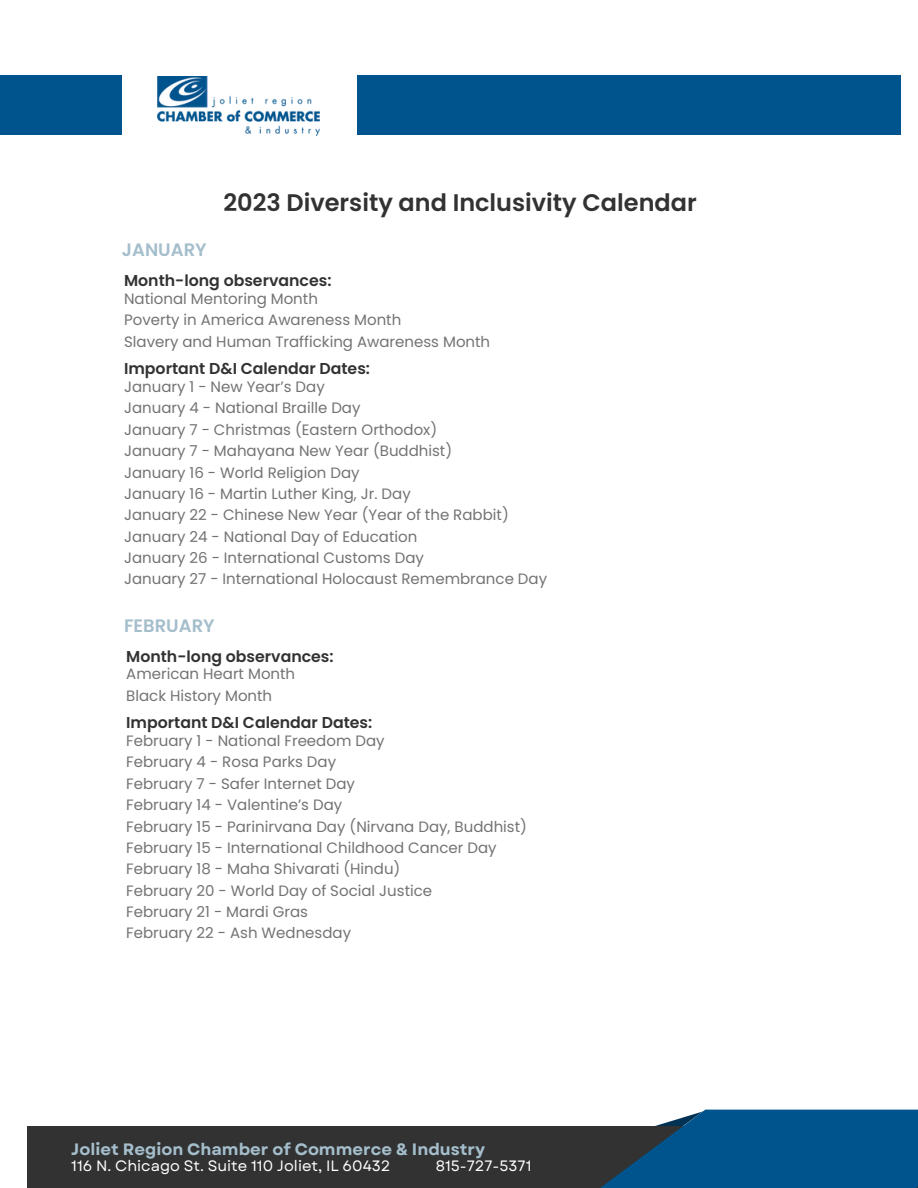
<style>
.page{position:relative;width:918px;height:1188px;background:#fff}
.page>*{position:absolute;margin:0;border:0;box-sizing:border-box;transform-origin:0 0}
.t1{font:600 24px "Poppins";color:#323232}
.t2{font:600 18px "Poppins";color:#a5becc}
.t3{font:700 16.5px "Garet";color:#a5becc}
.t4{font:600 15.75px "Poppins";color:#323232}
.t5{font:15px/21.3px "Poppins";color:#737373}
.t6{font:15px "Garet";color:#fff}
</style>
<div class="page">
<div style="left:27px;top:1126px;width:891px;height:62px;background:#323232"></div>
<div style="left:0;top:75px;width:121px;height:59px;background:#00548e"></div>
<div style="left:357px;top:75px;width:543px;height:59px;background:#00548e"></div>
<svg style="left:600px;top:1110px;width:318px;height:78px;fill:#00548e"></svg>
<img style="left:157px;top:76px;width:162px;height:60px">
<p class="t2" style="left:122px;top:238px;width:86px">JANUARY</p>
<h1 class="t1" style="left:223px;top:186px;width:475px">2023 Diversity and Inclusivity Calendar</h1>
<p class="t4" style="left:124px;top:270px;width:209px">Month-long observances:</p>
<p class="t5" style="left:124px;top:288px;width:368px">National Mentoring Month<br>Poverty in America Awareness Month<br>Slavery and Human Trafficking Awareness Month</p>
<p class="t4" style="left:124px;top:358px;width:247px">Important D&amp;I Calendar Dates:</p>
<p class="t5" style="left:124px;top:376px;width:425px">January 1 - New Year’s Day<br>January 4 - National Braille Day<br>January 7 - Christmas (Eastern Orthodox)<br>January 7 - Mahayana New Year (Buddhist)<br>January 16 - World Religion Day<br>January 16 - Martin Luther King, Jr. Day<br>January 22 - Chinese New Year (Year of the Rabbit)<br>January 24 - National Day of Education<br>January 26 - International Customs Day<br>January 27 - International Holocaust Remembrance Day</p>
<p class="t2" style="left:124px;top:613px;width:92px">FEBRUARY</p>
<p class="t4" style="left:126px;top:645px;width:209px">Month-long observances:</p>
<p class="t5" style="left:126px;top:663px;width:170px">American Heart Month<br>Black History Month</p>
<p class="t4" style="left:126px;top:712px;width:247px">Important D&amp;I Calendar Dates:</p>
<p class="t5" style="left:126px;top:730px;width:402px">February 1 - National Freedom Day<br>February 4 - Rosa Parks Day<br>February 7 - Safer Internet Day<br>February 14 - Valentine’s Day<br>February 15 - Parinirvana Day (Nirvana Day, Buddhist)<br>February 15 - International Childhood Cancer Day February 18 - Maha Shivarati (Hindu)<br>February 20 - World Day of Social Justice<br>February 21 - Mardi Gras<br>February 22 - Ash Wednesday</p>
<p class="t3" style="left:71px;top:1137px;width:415px">Joliet Region Chamber of Commerce &amp; Industry</p>
<p class="t6" style="left:436px;top:1155px;width:97px">815-727-5371</p>
<p class="t6" style="left:71px;top:1155px;width:321px">116 N. Chicago St. Suite 110 Joliet, IL 60432</p>
</div>
